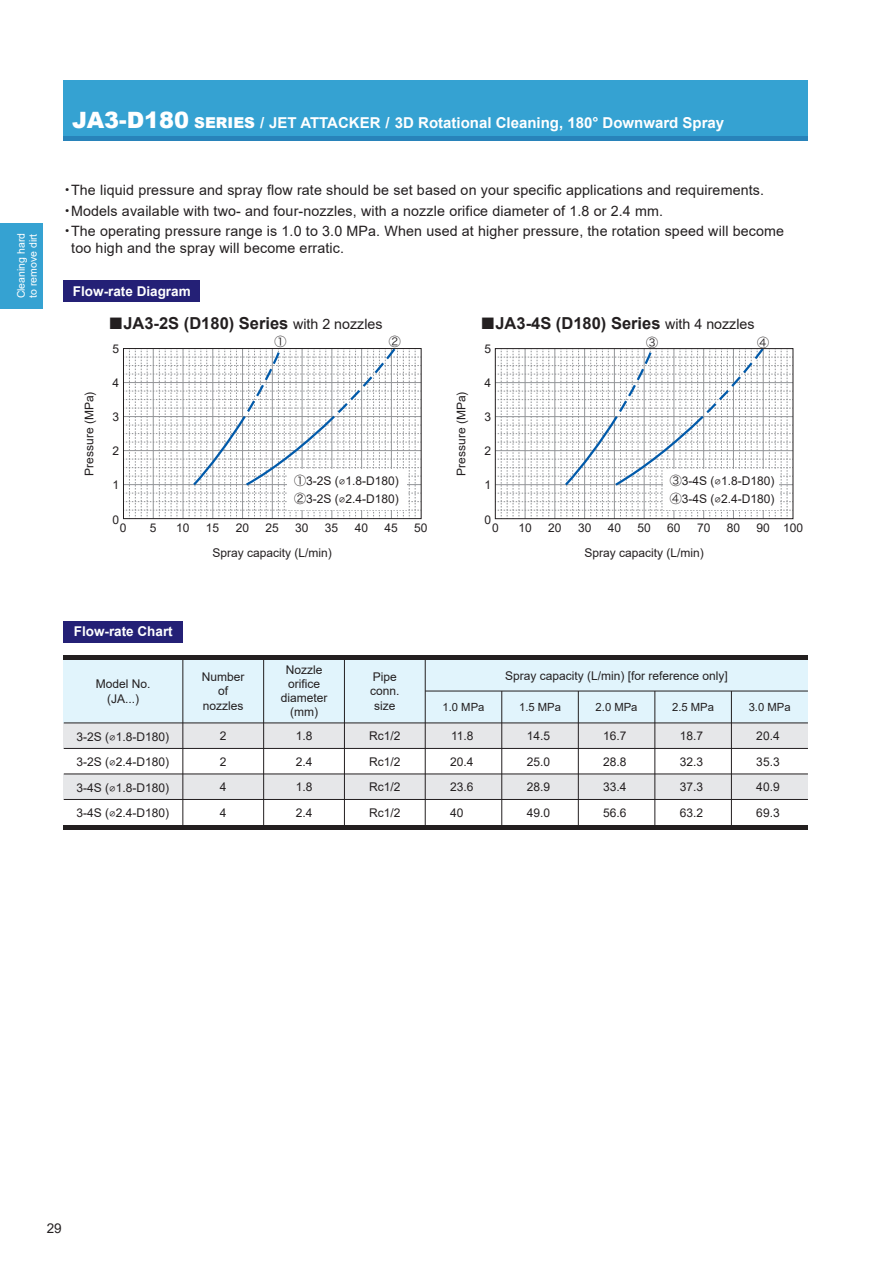
<style>
.page{position:relative;width:893px;height:1263px;background:#fff}
.page>*{position:absolute;margin:0;border:0;box-sizing:border-box;transform-origin:0 0}
.t1{font:700 16.5px "Arial";color:#231f20}
.t2{font:700 15px "Arial";color:#fff}
.t3{font:14.25px/20.1px "Arial";letter-spacing:.01em;color:#231f20}
.t4{font:700 13.5px "Arial";color:#fff}
.t5{font:13.5px "Arial";color:#231f20}
.t6{font:12px/25.5px "Arial";color:#231f20;text-align:justify}
.t7{font:12px "Hira Kaku Pro W3";color:#231f20}
.t8{font:11.25px "Arial";color:#231f20}
.t9{font:10.5px/12px "Arial";color:#fff}
.s1{font-weight:900;font-size:22.5px}
.s2{font-weight:900}
.s3{font-family:"Koz Go Pro"}
.s4{font-size:24.75px}
.s5{font-weight:400;font-size:14.25px}
.s6{font-family:"Hira Kaku Pro W3"}
.s7{font-family:"Arial Unicode MS"}
</style>
<div class="page">
<div style="left:64px;top:81px;width:744px;height:55px;background:#35a2d2"></div>
<hr style="left:64px;top:136px;width:744px;height:4px;background:#2883ba">
<div style="left:64px;top:621px;width:119px;height:21px;background:#242076"></div>
<div style="left:64px;top:659px;width:744px;height:64px;background:#e1f4fc"></div>
<div style="left:64px;top:723px;width:744px;height:25px;background:#e6e7e9"></div>
<div style="left:64px;top:774px;width:744px;height:25px;background:#e6e7e9"></div>
<hr style="left:64px;top:655px;width:744px;height:4px;background:#231f20">
<hr style="left:64px;top:825px;width:744px;height:4px;background:#231f20">
<hr style="left:425px;top:691px;width:383px;height:1px;background:#231f20">
<hr style="left:64px;top:723px;width:744px;height:1px;background:#231f20">
<hr style="left:64px;top:748px;width:744px;height:1px;background:#231f20">
<hr style="left:64px;top:774px;width:744px;height:1px;background:#231f20">
<hr style="left:64px;top:799px;width:744px;height:1px;background:#231f20">
<hr style="left:183px;top:659px;width:1px;height:166px;background:#231f20">
<hr style="left:263px;top:659px;width:1px;height:166px;background:#231f20">
<hr style="left:344px;top:659px;width:1px;height:166px;background:#231f20">
<hr style="left:425px;top:659px;width:1px;height:166px;background:#231f20">
<hr style="left:501px;top:691px;width:1px;height:134px;background:#231f20">
<hr style="left:578px;top:691px;width:1px;height:134px;background:#231f20">
<hr style="left:655px;top:691px;width:1px;height:134px;background:#231f20">
<hr style="left:731px;top:691px;width:1px;height:134px;background:#231f20">
<div style="left:64px;top:281px;width:136px;height:21px;background:#242076"></div>
<div style="left:0;top:223px;width:43px;height:85px;background:#35a2d2"></div>
<svg style="left:125px;top:350px;width:295px;height:167px"></svg>
<div style="left:123px;top:348px;width:299px;height:171px;border:1px solid #231f20"></div>
<div style="left:287px;top:470px;width:119px;height:40px;background:#fff"></div>
<svg style="left:497px;top:350px;width:294px;height:167px"></svg>
<div style="left:495px;top:348px;width:298px;height:171px;border:1px solid #231f20"></div>
<div style="left:663px;top:470px;width:116px;height:40px;background:#fff"></div>
<p class="t9" style="left:16px;top:298px;width:67px;rotate:-90deg">Cleaning hard to remove dirt</p>
<p class="t2" style="left:72px;top:117px;width:653px"><span class="s1">JA3-D180</span> <span class="s2">SERIES /</span> JET ATTACKER <span class="s2">/</span> 3D Rotational Cleaning, 180° Downward Spray</p>
<p class="t3" style="left:60px;top:182px;width:725px"><span class="s3">・</span>The liquid pressure and spray flow rate should be set based on your specific applications and requirements.<span class="s3">・</span>Models available with two- and four-nozzles, with a nozzle orifice diameter of 1.8 or 2.4 mm.<br><span class="s3">・</span>The operating pressure range is 1.0 to 3.0 MPa. When used at higher pressure, the rotation speed will become</p>
<p class="t3" style="left:71px;top:239px;width:274px">too high and the spray will become erratic.</p>
<p class="t4" style="left:73px;top:286px;width:119px">Flow-rate Diagram</p>
<h1 class="t1" style="left:108px;top:317px;width:276px"><span class="s4">■</span>JA3-2S (D180) Series <span class="s5">with 2 nozzles</span></h1>
<h1 class="t1" style="left:480px;top:317px;width:276px"><span class="s4">■</span>JA3-4S (D180) Series <span class="s5">with 4 nozzles</span></h1>
<p class="t6" style="left:78px;top:476px;width:86px;rotate:-90deg">Pressure (MPa)</p>
<p class="t7" style="left:274px;top:331px;width:13px">①</p>
<p class="t7" style="left:389px;top:331px;width:13px">②</p>
<p class="t6" style="left:112px;top:337px;width:8px">5</p>
<p class="t6" style="left:112px;top:372px;width:8px">4</p>
<p class="t6" style="left:112px;top:406px;width:8px">3</p>
<p class="t6" style="left:112px;top:440px;width:8px">2</p>
<p class="t6" style="left:112px;top:474px;width:8px">1</p>
<p class="t6" style="left:112px;top:508px;width:8px">0</p>
<p class="t6" style="left:294px;top:473px;width:106px;line-height:18px"><span class="s6">①</span>3-2S (<span class="s7">⌀</span>1.8-D180)<br><span class="s6">②</span>3-2S (<span class="s7">⌀</span>2.4-D180)</p>
<p class="t6" style="left:120px;top:516px;width:8px">0</p>
<p class="t6" style="left:150px;top:516px;width:8px">5</p>
<p class="t6" style="left:176px;top:516px;width:15px">10</p>
<p class="t6" style="left:206px;top:516px;width:15px">15</p>
<p class="t6" style="left:236px;top:516px;width:15px">20</p>
<p class="t6" style="left:265px;top:516px;width:15px">25</p>
<p class="t6" style="left:295px;top:516px;width:15px">30</p>
<p class="t6" style="left:325px;top:516px;width:15px">35</p>
<p class="t6" style="left:355px;top:516px;width:15px">40</p>
<p class="t6" style="left:384px;top:516px;width:15px">45</p>
<p class="t6" style="left:414px;top:516px;width:15px">50</p>
<p class="t6" style="left:450px;top:476px;width:86px;rotate:-90deg">Pressure (MPa)</p>
<p class="t7" style="left:646px;top:331px;width:13px">③</p>
<p class="t7" style="left:757px;top:331px;width:14px">④</p>
<p class="t6" style="left:484px;top:337px;width:8px">5</p>
<p class="t6" style="left:484px;top:372px;width:8px">4</p>
<p class="t6" style="left:484px;top:406px;width:8px">3</p>
<p class="t6" style="left:484px;top:440px;width:8px">2</p>
<p class="t6" style="left:484px;top:474px;width:8px">1</p>
<p class="t6" style="left:484px;top:508px;width:8px">0</p>
<p class="t6" style="left:670px;top:473px;width:106px;line-height:18px"><span class="s6">③</span>3-4S (<span class="s7">⌀</span>1.8-D180)<br><span class="s6">④</span>3-4S (<span class="s7">⌀</span>2.4-D180)</p>
<p class="t6" style="left:492px;top:516px;width:8px">0</p>
<p class="t6" style="left:518px;top:516px;width:15px">10</p>
<p class="t6" style="left:548px;top:516px;width:15px">20</p>
<p class="t6" style="left:578px;top:516px;width:15px">30</p>
<p class="t6" style="left:608px;top:516px;width:15px">40</p>
<p class="t6" style="left:637px;top:516px;width:15px">50</p>
<p class="t6" style="left:667px;top:516px;width:15px">60</p>
<p class="t6" style="left:697px;top:516px;width:15px">70</p>
<p class="t6" style="left:727px;top:516px;width:15px">80</p>
<p class="t6" style="left:757px;top:516px;width:48px">90 100</p>
<p class="t6" style="left:212px;top:541px;width:121px">Spray capacity (L/min)</p>
<p class="t6" style="left:584px;top:541px;width:121px">Spray capacity (L/min)</p>
<p class="t4" style="left:74px;top:626px;width:101px">Flow-rate Chart</p>
<p class="t6" style="left:96px;top:678px;width:56px;line-height:14.2px;text-align:center">Model No. (JA...)</p>
<p class="t6" style="left:202px;top:671px;width:44px;line-height:14.2px;text-align:center">Number of nozzles</p>
<p class="t6" style="left:281px;top:663px;width:48px;line-height:14.2px;text-align:center">Nozzle orifice diameter (mm)</p>
<p class="t6" style="left:370px;top:671px;width:31px;line-height:14.2px;text-align:center">Pipe conn. size</p>
<p class="t6" style="left:505px;top:664px;width:224px">Spray capacity (L/min) [for reference only]</p>
<p class="t8" style="left:443px;top:703px;width:43px">1.0 MPa</p>
<p class="t8" style="left:519px;top:703px;width:43px">1.5 MPa</p>
<p class="t8" style="left:596px;top:703px;width:43px">2.0 MPa</p>
<p class="t8" style="left:672px;top:703px;width:43px">2.5 MPa</p>
<p class="t8" style="left:749px;top:703px;width:43px">3.0 MPa</p>
<p class="t6" style="left:369px;top:725px;width:33px">Rc1/2<br>Rc1/2<br>Rc1/2<br>Rc1/2</p>
<p class="t6" style="left:77px;top:725px;width:94px">3-2S (<span class="s7">⌀</span>1.8-D180)<br>3-2S (<span class="s7">⌀</span>2.4-D180)<br>3-4S (<span class="s7">⌀</span>1.8-D180)<br>3-4S (<span class="s7">⌀</span>2.4-D180)</p>
<p class="t6" style="left:450px;top:725px;width:25px">11.8<br>20.4<br>23.6<br>40</p>
<p class="t6" style="left:527px;top:725px;width:25px">14.5<br>25.0<br>28.9<br>49.0</p>
<p class="t6" style="left:603px;top:725px;width:25px">16.7<br>28.8<br>33.4<br>56.6</p>
<p class="t6" style="left:680px;top:725px;width:25px">18.7<br>32.3<br>37.3<br>63.2</p>
<p class="t6" style="left:756px;top:725px;width:25px">20.4<br>35.3<br>40.9<br>69.3</p>
<p class="t6" style="left:220px;top:725px;width:8px">2<br>2<br>4<br>4</p>
<p class="t6" style="left:296px;top:725px;width:18px">1.8<br>2.4<br>1.8<br>2.4</p>
<p class="t5" style="left:47px;top:1223px;width:17px">29</p>
</div>
